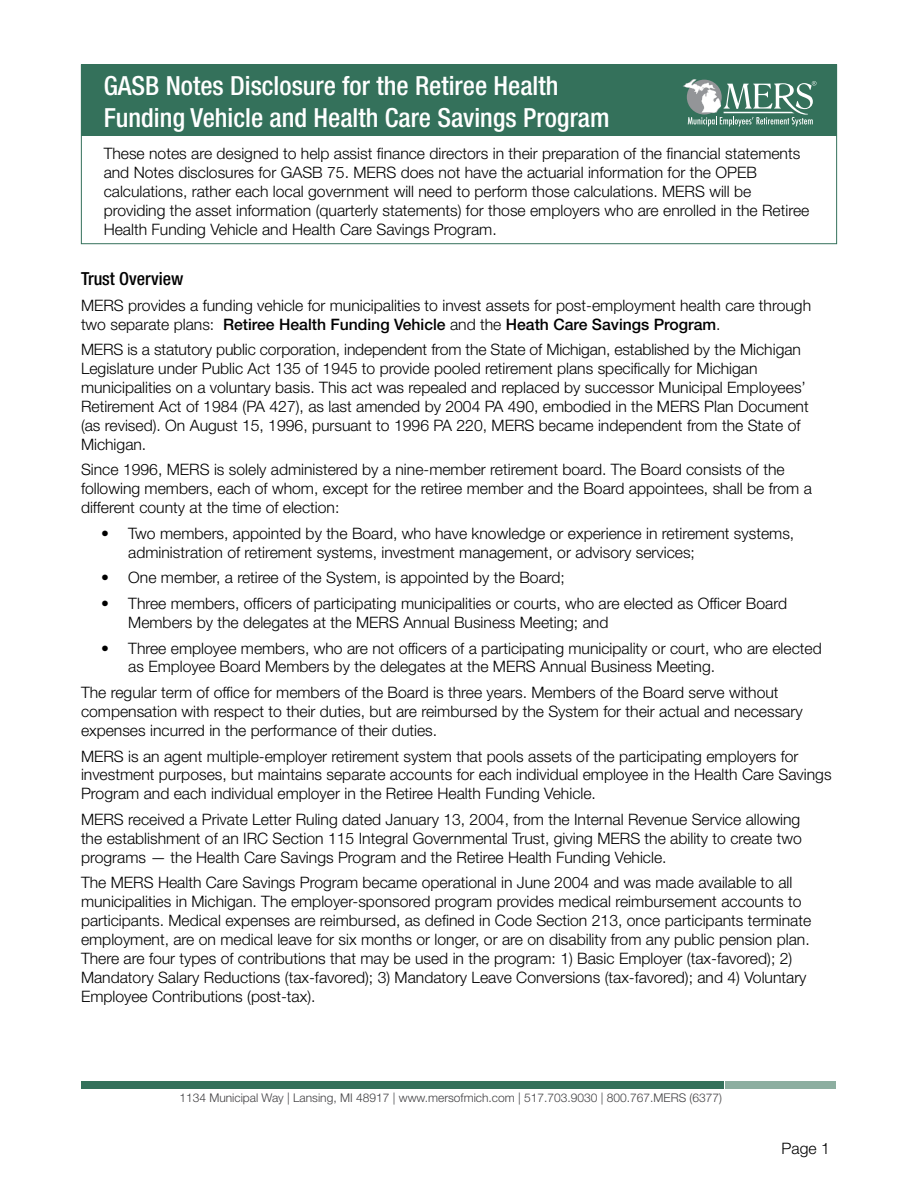
<style>
.page{position:relative;width:918px;height:1188px;background:#fff}
.page>*{position:absolute;margin:0;border:0;box-sizing:border-box;transform-origin:0 0}
.t1{font:500 condensed 26.4px/31.7px "Helvetica Neue LT Std";color:#fff}
.t2{font:500 condensed 18px "Helvetica Neue LT Std";color:#000}
.t3{font:300 15.75px/18.9px "Helvetica Neue LT Std";color:#000}
.t4{font:300 12px "Helvetica Neue LT Std";color:#414042}
.s1{font-weight:500}
</style>
<div class="page">
<div style="left:81px;top:64px;width:756px;height:72px;background:#34715b"></div>
<div style="left:81px;top:65px;width:756px;height:179px;border:1px solid #34715b"></div>
<div style="left:725px;top:1082px;width:111px;height:7px;background:#8caea0"></div>
<div style="left:81px;top:1082px;width:643px;height:7px;background:#34715b"></div>
<svg style="left:683px;top:79px;width:133px;height:47px"></svg>
<h1 class="t1" style="left:104px;top:70px;width:507px">GASB Notes Disclosure for the Retiree Health<br>Funding Vehicle and Health Care Savings Program</h1>
<p class="t3" style="left:104px;top:144px;width:707px">These notes are designed to help assist finance directors in their preparation of the financial statements and Notes disclosures for GASB 75. MERS does not have the actuarial information for the OPEB calculations, rather each local government will need to perform those calculations. MERS will be providing the asset information (quarterly statements) for those employers who are enrolled in the Retiree Health Funding Vehicle and Health Care Savings Program.</p>
<p class="t2" style="left:81px;top:268px;width:104px">Trust Overview</p>
<p class="t3" style="left:81px;top:295px;width:732px">MERS provides a funding vehicle for municipalities to invest assets for post-employment health care through two separate plans: <span class="s1">Retiree Health Funding Vehicle</span> and the <span class="s1">Heath Care Savings Program</span>.</p>
<p class="t3" style="left:81px;top:340px;width:729px">MERS is a statutory public corporation, independent from the State of Michigan, established by the Michigan Legislature under Public Act 135 of 1945 to provide pooled retirement plans specifically for Michigan municipalities on a voluntary basis. This act was repealed and replaced by successor Municipal Employees’ Retirement Act of 1984 (PA 427), as last amended by 2004 PA 490, embodied in the MERS Plan Document (as revised). On August 15, 1996, pursuant to 1996 PA 220, MERS became independent from the State of Michigan.</p>
<p class="t3" style="left:81px;top:460px;width:732px">Since 1996, MERS is solely administered by a nine-member retirement board. The Board consists of the following members, each of whom, except for the retiree member and the Board appointees, shall be from a different county at the time of election:</p>
<p class="t3" style="left:128px;top:523px;width:668px;text-indent:-27px">• Two members, appointed by the Board, who have knowledge or experience in retirement systems, administration of retirement systems, investment management, or advisory services;</p>
<p class="t3" style="left:101px;top:568px;width:465px">• One member, a retiree of the System, is appointed by the Board;</p>
<p class="t3" style="left:128px;top:594px;width:660px;text-indent:-27px">• Three members, officers of participating municipalities or courts, who are elected as Officer Board<br>Members by the delegates at the MERS Annual Business Meeting; and</p>
<p class="t3" style="left:128px;top:638px;width:695px;text-indent:-27px">• Three employee members, who are not officers of a participating municipality or court, who are elected as Employee Board Members by the delegates at the MERS Annual Business Meeting.</p>
<p class="t3" style="left:81px;top:683px;width:723px">The regular term of office for members of the Board is three years. Members of the Board serve without compensation with respect to their duties, but are reimbursed by the System for their actual and necessary expenses incurred in the performance of their duties.</p>
<p class="t3" style="left:81px;top:746px;width:752px">MERS is an agent multiple-employer retirement system that pools assets of the participating employers for investment purposes, but maintains separate accounts for each individual employee in the Health Care Savings<br>Program and each individual employer in the Retiree Health Funding Vehicle.</p>
<p class="t3" style="left:81px;top:810px;width:722px;text-align:justify">MERS received a Private Letter Ruling dated January 13, 2004, from the Internal Revenue Service allowing the establishment of an IRC Section 115 Integral Governmental Trust, giving MERS the ability to create two programs — the Health Care Savings Program and the Retiree Health Funding Vehicle.</p>
<p class="t3" style="left:81px;top:873px;width:732px">The MERS Health Care Savings Program became operational in June 2004 and was made available to all municipalities in Michigan. The employer-sponsored program provides medical reimbursement accounts to participants. Medical expenses are reimbursed, as defined in Code Section 213, once participants terminate employment, are on medical leave for six months or longer, or are on disability from any public pension plan.<br>There are four types of contributions that may be used in the program: 1) Basic Employer (tax-favored); 2)<br>Mandatory Salary Reductions (tax-favored); 3) Mandatory Leave Conversions (tax-favored); and 4) Voluntary Employee Contributions (post-tax).</p>
<p class="t4" style="left:179px;top:1090px;width:544px">1134 Municipal Way | Lansing, MI 48917 | www.mersofmich.com | 517.703.9030 | 800.767.MERS (6377)</p>
<p class="t3" style="left:782px;top:1139px;width:50px">Page 1</p>
</div>
